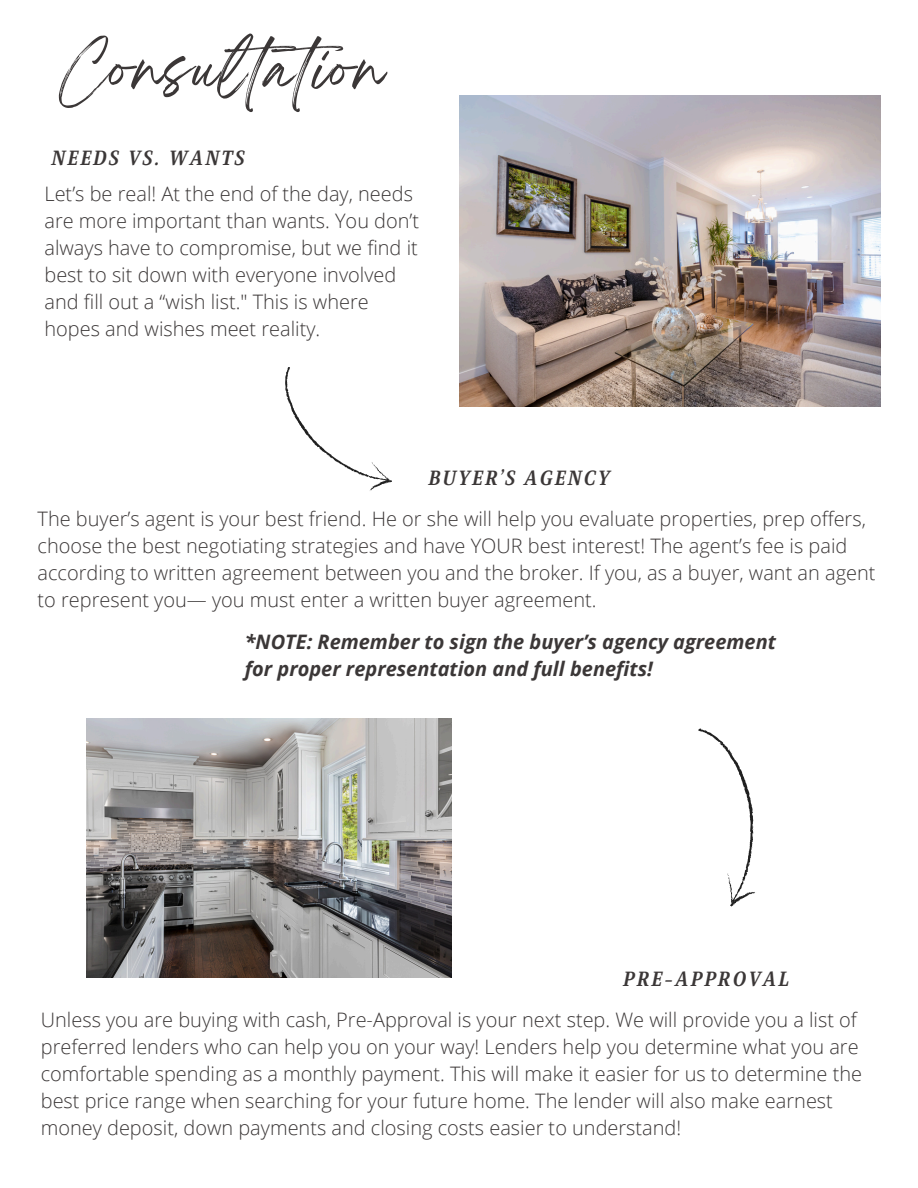
<style>
.page{position:relative;width:918px;height:1188px;background:#fff}
.page>*{position:absolute;margin:0;border:0;box-sizing:border-box;transform-origin:0 0}
.t1{font:51.3px "Breathing";letter-spacing:.03em;color:#3b3737}
.t2{font:italic 700 21.15px "Singel";letter-spacing:.1em;color:#3b3737}
.t3{font:300 19.95px/27px "Open Sans";color:#3b3737}
.t4{font:italic 700 19.95px/27px "Open Sans";color:#3b3737}
</style>
<div class="page">
<img style="left:459px;top:96px;width:422px;height:310px">
<svg style="left:285px;top:367px;width:107px;height:124px"></svg>
<svg style="left:698px;top:728px;width:57px;height:179px"></svg>
<img style="left:87px;top:719px;width:364px;height:258px">
<h2 class="t1" style="left:60px;top:53px;width:325px">Consultation</h2>
<p class="t2" style="left:52px;top:145px;width:195px">NEEDS VS. WANTS</p>
<h3 class="t3" style="left:44px;top:179px;width:376px">Let’s be real! At the end of the day, needs are more important than wants. You don’t always have to compromise, but we find it best to sit down with everyone involved and fill out a “wish list." This is where hopes and wishes meet reality.</h3>
<p class="t2" style="left:428px;top:465px;width:183px">BUYER’S AGENCY</p>
<h1 class="t3" style="left:38px;top:505px;width:839px">The buyer’s agent is your best friend. He or she will help you evaluate properties, prep offers, choose the best negotiating strategies and have YOUR best interest! The agent’s fee is paid according to written agreement between you and the broker. If you, as a buyer, want an agent to represent you— you must enter a written buyer agreement.</h1>
<h2 class="t4" style="left:245px;top:627px;width:533px">*NOTE: Remember to sign the buyer’s agency agreement for proper representation and full benefits!</h2>
<h2 class="t2" style="left:623px;top:966px;width:167px">PRE-APPROVAL</h2>
<p class="t3" style="left:41px;top:1005px;width:823px">Unless you are buying with cash, Pre-Approval is your next step. We will provide you a list of preferred lenders who can help you on your way! Lenders help you determine what you are comfortable spending as a monthly payment. This will make it easier for us to determine the best price range when searching for your future home. The lender will also make earnest money deposit, down payments and closing costs easier to understand!</p>
</div>
